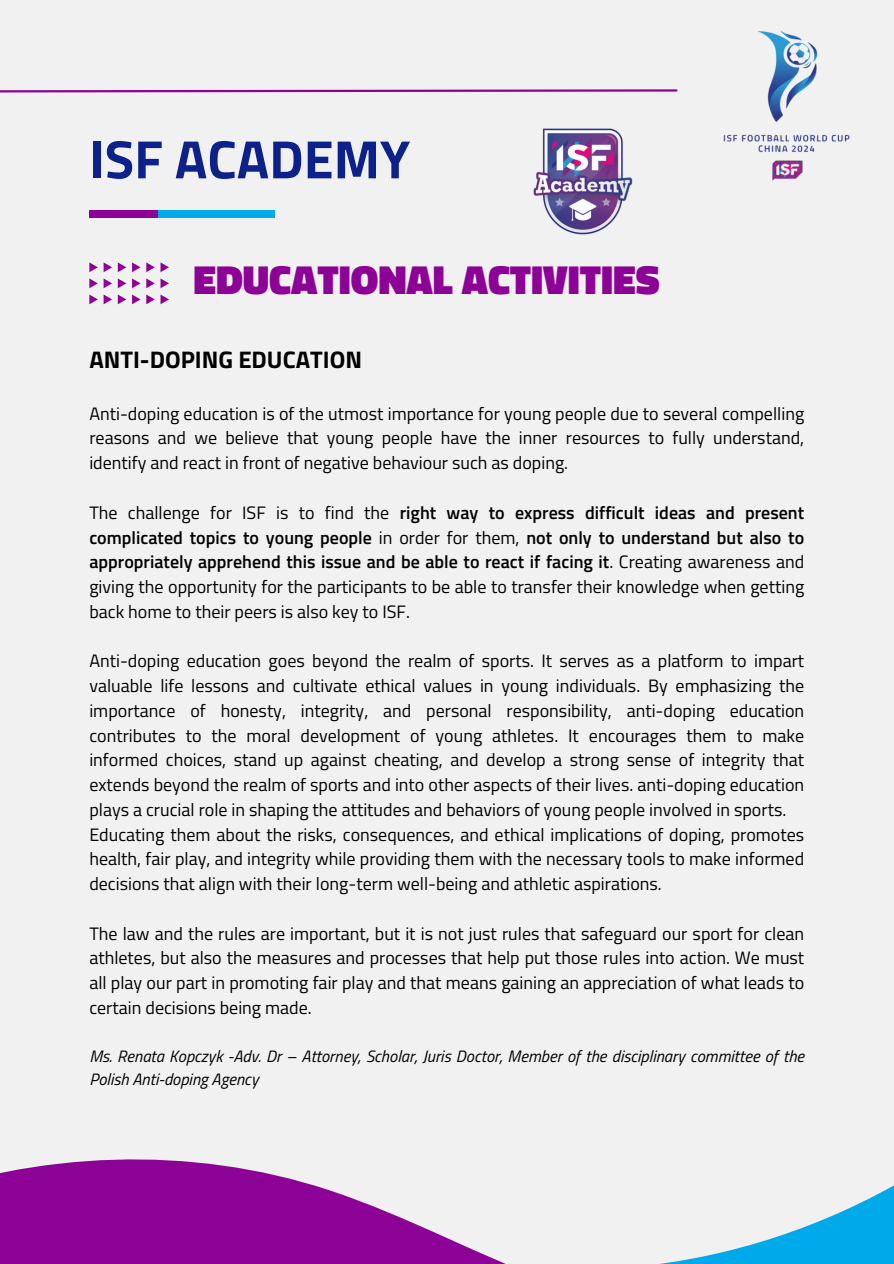
<style>
.page{position:relative;width:894px;height:1264px;background:#fff}
.page>*{position:absolute;margin:0;border:0;box-sizing:border-box;transform-origin:0 0}
.t1{font:700 54px "Titillium Web";color:#0d218a}
.t2{font:900 41.1px "Titillium Web";color:#8d0296}
.t3{font:700 24px "Titillium Web";color:#000}
.t4{font:18px/24.8px "Titillium Web";color:#000;text-align:justify}
.t5{font:italic 16.5px/22.5px "Titillium Web";color:#000}
.s1{font-weight:600}
</style>
<div class="page">
<div style="left:0;top:0;width:893px;height:1263px;background:#f1f1f1"></div>
<img style="left:533px;top:128px;width:100px;height:107px">
<svg style="left:0;top:89px;width:678px;height:4px"></svg>
<div style="left:89px;top:210px;width:185px;height:8px;background:#00a9ea"></div>
<div style="left:89px;top:210px;width:69px;height:8px;background:#8d0296"></div>
<svg style="left:146px;top:262px;width:23px;height:10px"></svg>
<svg style="left:146px;top:278px;width:23px;height:10px"></svg>
<svg style="left:146px;top:294px;width:23px;height:10px"></svg>
<svg style="left:132px;top:262px;width:8px;height:10px"></svg>
<svg style="left:132px;top:278px;width:8px;height:10px"></svg>
<svg style="left:132px;top:294px;width:8px;height:10px"></svg>
<svg style="left:89px;top:262px;width:37px;height:42px"></svg>
<svg style="left:0;top:1159px;width:504px;height:104px;fill:#8d0296"></svg>
<svg style="left:666px;top:1186px;width:227px;height:77px"></svg>
<img style="left:723px;top:30px;width:127px;height:151px">
<p class="t1" style="left:89px;top:117px;width:322px">ISF ACADEMY</p>
<p class="t2" style="left:193px;top:247px;width:467px">EDUCATIONAL ACTIVITIES</p>
<p class="t3" style="left:89px;top:341px;width:274px">ANTI-DOPING EDUCATION</p>
<h1 class="t4" style="left:89px;top:400px;width:716px">Anti-doping education is of the utmost importance for young people due to several compelling reasons and we believe that young people have the inner resources to fully understand, identify and react in front of negative behaviour such as doping.</h1>
<p class="t4" style="left:89px;top:499px;width:716px">The challenge for ISF is to find the <span class="s1">right way to express difficult ideas and present complicated topics to young people</span> in order for them, <span class="s1">not only to understand but also to appropriately apprehend this issue and be able to react if facing it</span>. Creating awareness and giving the opportunity for the participants to be able to transfer their knowledge when getting back home to their peers is also key to ISF.</p>
<p class="t4" style="left:89px;top:648px;width:716px">Anti-doping education goes beyond the realm of sports. It serves as a platform to impart valuable life lessons and cultivate ethical values in young individuals. By emphasizing the importance of honesty, integrity, and personal responsibility, anti-doping education contributes to the moral development of young athletes. It encourages them to make informed choices, stand up against cheating, and develop a strong sense of integrity that extends beyond the realm of sports and into other aspects of their lives. anti-doping education plays a crucial role in shaping the attitudes and behaviors of young people involved in sports.</p>
<p class="t4" style="left:89px;top:821px;width:716px">Educating them about the risks, consequences, and ethical implications of doping, promotes health, fair play, and integrity while providing them with the necessary tools to make informed decisions that align with their long-term well-being and athletic aspirations.</p>
<h3 class="t4" style="left:89px;top:920px;width:716px">The law and the rules are important, but it is not just rules that safeguard our sport for clean athletes, but also the measures and processes that help put those rules into action. We must all play our part in promoting fair play and that means gaining an appreciation of what leads to certain decisions being made.</h3>
<p class="t5" style="left:89px;top:1044px;width:716px">Ms. Renata Kopczyk -Adv. Dr – Attorney, Scholar, Juris Doctor, Member of the disciplinary committee of the<br>Polish Anti-doping Agency</p>
</div>
